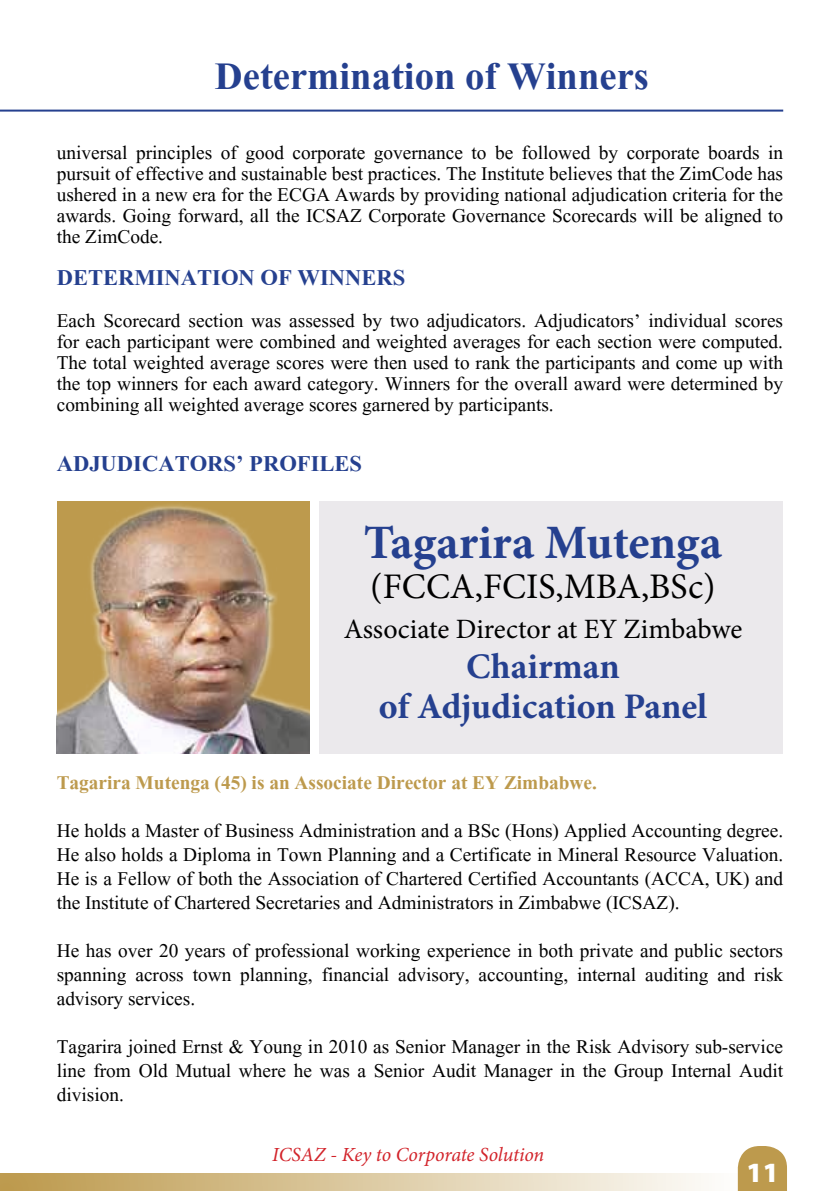
<style>
.page{position:relative;width:840px;height:1191px;background:#fff}
.page>*{position:absolute;margin:0;border:0;box-sizing:border-box;transform-origin:0 0}
.t1{font:700 48px "Aparajita";color:#25408f}
.t2{font:700 48px "Minion Pro";letter-spacing:-.005em;color:#25408f}
.t3{font:700 36px/40px "Minion Pro";letter-spacing:-.005em;color:#25408f;text-align:center}
.t4{font:36px "Minion Pro";color:#000}
.t5{font:700 28px "Aparajita";color:#25408f}
.t6{font:28px "Minion Pro";letter-spacing:-.005em;color:#000}
.t7{font:900 28px "Myriad Pro";color:#fff}
.t8{font:24px/21px "Aparajita";color:#000;text-align:justify}
.t9{font:700 24px "Aparajita";color:#bd9a4d}
.t10{font:italic 20px "Minion Pro";letter-spacing:-.01em;color:#d2232a}
</style>
<div class="page">
<svg style="left:737px;top:1146px;width:49px;height:45px;background:#c3a35d"></svg>
<hr style="left:0;top:110px;width:782px;height:2px;background:#25408f">
<div style="left:0;top:1174px;width:740px;height:17px;background:linear-gradient(to right,#bc994c,#fdfcfb)"></div>
<img style="left:57px;top:501px;width:252px;height:252px">
<div style="left:319px;top:501px;width:463px;height:252px;background:#ebe9ec"></div>
<h1 class="t1" style="left:215px;top:47px;width:435px">Determination of Winners</h1>
<p class="t8" style="left:57px;top:143px;width:727px">universal principles of good corporate governance to be followed by corporate boards in pursuit of effective and sustainable best practices. The Institute believes that the ZimCode has ushered in a new era for the ECGA Awards by providing national adjudication criteria for the awards. Going forward, all the ICSAZ Corporate Governance Scorecards will be aligned to the ZimCode.</p>
<p class="t5" style="left:57px;top:260px;width:350px">DETERMINATION OF WINNERS</p>
<p class="t8" style="left:57px;top:311px;width:727px">Each Scorecard section was assessed by two adjudicators. Adjudicators’ individual scores for each participant were combined and weighted averages for each section were computed.<br>The total weighted average scores were then used to rank the participants and come up with the top winners for each award category. Winners for the overall award were determined by combining all weighted average scores garnered by participants.</p>
<p class="t5" style="left:57px;top:446px;width:307px">ADJUDICATORS’ PROFILES</p>
<h1 class="t2" style="left:363px;top:508px;width:359px">Tagarira Mutenga</h1>
<h2 class="t4" style="left:370px;top:562px;width:347px">(FCCA,FCIS,MBA,BSc)</h2>
<p class="t6" style="left:343px;top:610px;width:399px">Associate Director at EY Zimbabwe</p>
<h2 class="t3" style="left:379px;top:646px;width:329px">Chairman<br>of Adjudication Panel</h2>
<p class="t9" style="left:57px;top:767px;width:541px">Tagarira Mutenga (45) is an Associate Director at EY Zimbabwe.</p>
<p class="t8" style="left:57px;top:819px;width:727px;line-height:24px">He holds a Master of Business Administration and a BSc (Hons) Applied Accounting degree.<br>He also holds a Diploma in Town Planning and a Certificate in Mineral Resource Valuation.<br>He is a Fellow of both the Association of Chartered Certified Accountants (ACCA, UK) and the Institute of Chartered Secretaries and Administrators in Zimbabwe (ICSAZ).</p>
<p class="t8" style="left:57px;top:939px;width:727px;line-height:24px">He has over 20 years of professional working experience in both private and public sectors spanning across town planning, financial advisory, accounting, internal auditing and risk advisory services.</p>
<p class="t8" style="left:57px;top:1035px;width:727px;line-height:24px">Tagarira joined Ernst &amp; Young in 2010 as Senior Manager in the Risk Advisory sub-service line from Old Mutual where he was a Senior Audit Manager in the Group Internal Audit division.</p>
<p class="t10" style="left:272px;top:1140px;width:273px">ICSAZ - Key to Corporate Solution</p>
<p class="t7" style="left:746px;top:1153px;width:34px">11</p>
</div>
